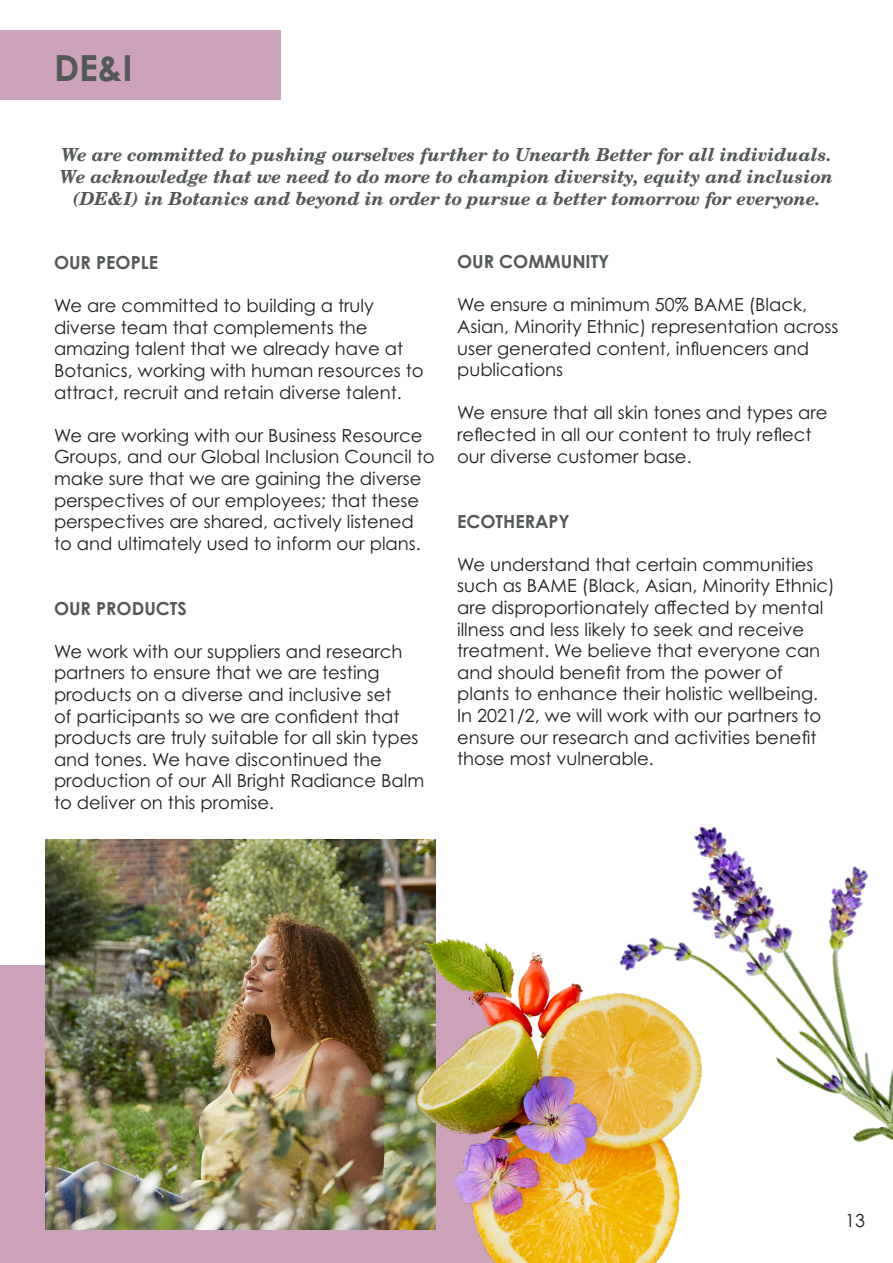
<style>
.page{position:relative;width:893px;height:1263px;background:#fff}
.page>*{position:absolute;margin:0;border:0;box-sizing:border-box;transform-origin:0 0}
.t1{font:700 36px "Century Gothic Pro";color:#545859}
.t2{font:18px/21.6px "Century Gothic Pro";color:#231f20}
.t3{font:italic 700 18px/21.6px "Century Sch L";color:#545859;text-align:center}
.t4{font:700 18px "Century Gothic Pro";color:#545859}
</style>
<div class="page">
<div style="left:0;top:30px;width:281px;height:69px;background:#cca3bb"></div>
<img style="left:691px;top:826px;width:202px;height:316px">
<div style="left:0;top:965px;width:506px;height:298px;background:#cca3bb"></div>
<img style="left:45px;top:839px;width:391px;height:391px">
<img style="left:357px;top:916px;width:399px;height:347px">
<p class="t1" style="left:54px;top:45px;width:80px">DE&amp;I</p>
<p class="t3" style="left:60px;top:145px;width:774px">We are committed to pushing ourselves further to Unearth Better for all individuals.<br>We acknowledge that we need to do more to champion diversity, equity and inclusion (DE&amp;I) in Botanics and beyond in order to pursue a better tomorrow for everyone.</p>
<p class="t4" style="left:54px;top:251px;width:106px">OUR PEOPLE</p>
<p class="t2" style="left:54px;top:295px;width:371px">We are committed to building a truly diverse team that complements the amazing talent that we already have at Botanics, working with human resources to attract, recruit and retain diverse talent.</p>
<p class="t2" style="left:54px;top:424px;width:382px">We are working with our Business Resource Groups, and our Global Inclusion Council to make sure that we are gaining the diverse perspectives of our employees; that these perspectives are shared, actively listened to and ultimately used to inform our plans.</p>
<p class="t4" style="left:54px;top:597px;width:134px">OUR PRODUCTS</p>
<p class="t2" style="left:54px;top:640px;width:372px">We work with our suppliers and research partners to ensure that we are testing products on a diverse and inclusive set<br>of participants so we are confident that products are truly suitable for all skin types and tones. We have discontinued the production of our All Bright Radiance Balm to deliver on this promise.</p>
<p class="t4" style="left:457px;top:250px;width:154px">OUR COMMUNITY</p>
<p class="t2" style="left:457px;top:294px;width:383px">We ensure a minimum 50% BAME (Black, Asian, Minority Ethnic) representation across user generated content, influencers and publications</p>
<p class="t2" style="left:457px;top:402px;width:372px">We ensure that all skin tones and types are reflected in all our content to truly reflect our diverse customer base.</p>
<p class="t4" style="left:457px;top:510px;width:114px">ECOTHERAPY</p>
<p class="t2" style="left:457px;top:553px;width:379px">We understand that certain communities such as BAME (Black, Asian, Minority Ethnic) are disproportionately affected by mental illness and less likely to seek and receive treatment. We believe that everyone can and should benefit from the power of plants to enhance their holistic wellbeing.<br>In 2021/2, we will work with our partners to ensure our research and activities benefit those most vulnerable.</p>
<p class="t2" style="left:845px;top:1210px;width:21px">13</p>
</div>
